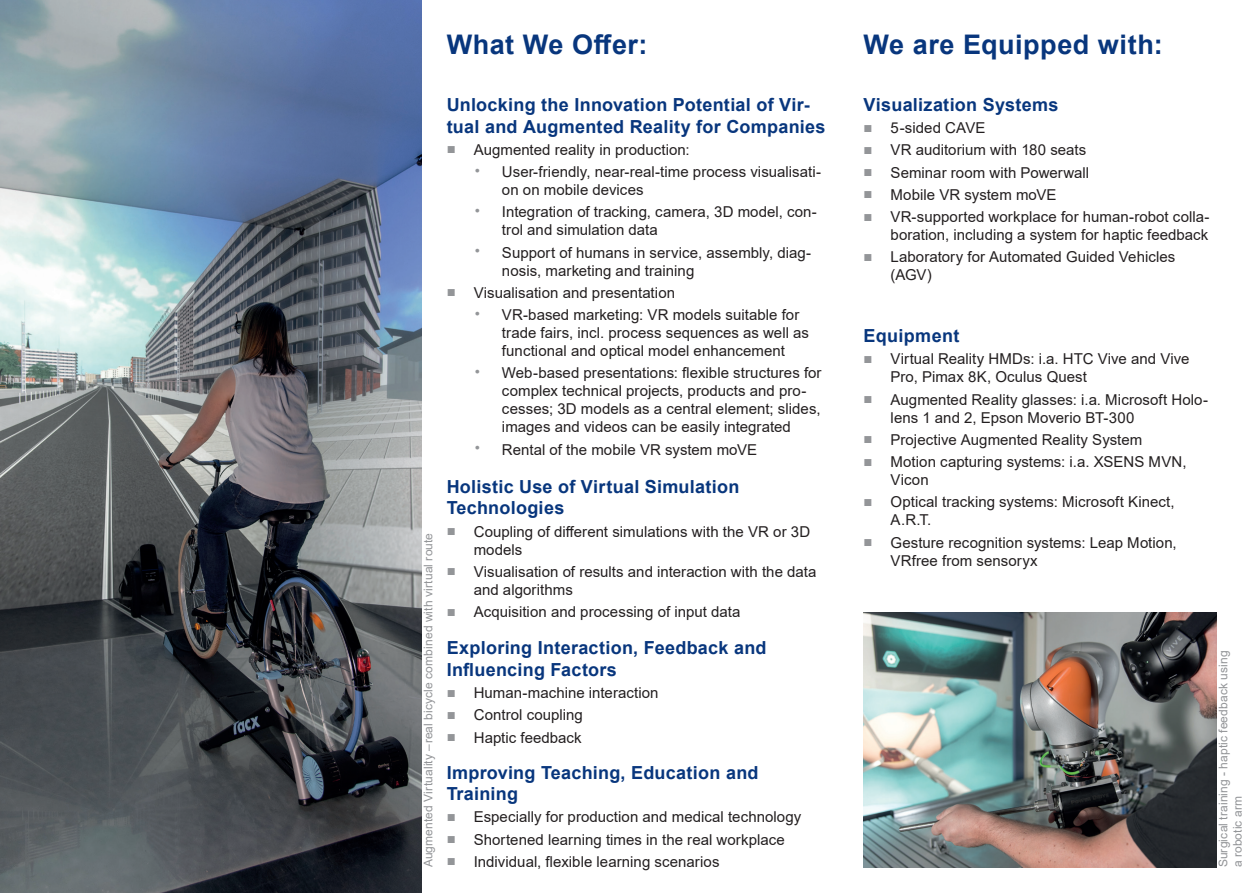
<style>
.page{position:relative;width:1255px;height:893px;background:#fff}
.page>*{position:absolute;margin:0;border:0;box-sizing:border-box;transform-origin:0 0}
.t1{font:700 27px "Arial";letter-spacing:.02em;color:#08367d}
.t2{font:700 18px/21.6px "Arial";letter-spacing:.015em;color:#08367d}
.t3{font:15px/18px "Arial";letter-spacing:.005em;color:#231f20}
.t4{font:12px/14.2px "Arial";letter-spacing:.01em;color:#939598}
.s1{color:#939598}
</style>
<div class="page">
<img style="left:0;top:0;width:421px;height:893px">
<img style="left:863px;top:612px;width:353px;height:255px">
<h1 class="t1" style="left:446px;top:25px;width:202px">What We Offer:</h1>
<h1 class="t1" style="left:863px;top:25px;width:300px">We are Equipped with:</h1>
<p class="t4" style="left:421px;top:867px;width:336px;rotate:-90deg">Augmented Virtuality –real bicycle combined with virtual route</p>
<p class="t2" style="left:446px;top:94px;width:380px">Unlocking the Innovation Potential of Vir&shy;tual and Augmented Reality for Companies</p>
<p class="t3" style="left:446px;top:140px;width:244px"><span class="s1">■</span> Augmented reality in production:</p>
<p class="t3" style="left:502px;top:163px;width:320px;text-indent:-27px"><span class="s1">•</span> User-friendly, near-real-time process visualisati&shy;on on mobile devices</p>
<p class="t3" style="left:502px;top:203px;width:316px;text-indent:-27px"><span class="s1">•</span> Integration of tracking, camera, 3D model, con&shy;trol and simulation data</p>
<p class="t3" style="left:502px;top:243px;width:311px;text-indent:-27px"><span class="s1">•</span> Support of humans in service, assembly, diag&shy;nosis, marketing and training</p>
<p class="t3" style="left:446px;top:283px;width:230px"><span class="s1">■</span> Visualisation and presentation</p>
<p class="t3" style="left:502px;top:306px;width:308px;text-indent:-27px"><span class="s1">•</span> VR-based marketing: VR models suitable for trade fairs, incl. process sequences as well as functional and optical model enhancement</p>
<p class="t3" style="left:502px;top:364px;width:321px;text-indent:-27px"><span class="s1">•</span> Web-based presentations: flexible structures for complex technical projects, products and pro&shy;cesses; 3D models as a central element; slides, images and videos can be easily integrated</p>
<p class="t3" style="left:475px;top:440px;width:284px"><span class="s1">•</span> Rental of the mobile VR system moVE</p>
<p class="t2" style="left:446px;top:476px;width:294px">Holistic Use of Virtual Simulation<br>Technologies</p>
<p class="t3" style="left:473px;top:522px;width:338px;text-indent:-27px"><span class="s1">■</span> Coupling of different simulations with the VR or 3D models</p>
<p class="t3" style="left:473px;top:562px;width:344px;text-indent:-27px"><span class="s1">■</span> Visualisation of results and interaction with the data and algorithms</p>
<p class="t3" style="left:446px;top:603px;width:295px"><span class="s1">■</span> Acquisition and processing of input data</p>
<p class="t2" style="left:446px;top:637px;width:321px">Exploring Interaction, Feedback and<br>Influencing Factors</p>
<p class="t3" style="left:446px;top:684px;width:213px"><span class="s1">■</span> Human-machine interaction</p>
<p class="t3" style="left:446px;top:706px;width:138px"><span class="s1">■</span> Control coupling</p>
<p class="t3" style="left:446px;top:728px;width:136px"><span class="s1">■</span> Haptic feedback</p>
<p class="t2" style="left:446px;top:762px;width:313px">Improving Teaching, Education and<br>Training</p>
<p class="t3" style="left:446px;top:808px;width:356px"><span class="s1">■</span> Especially for production and medical technology</p>
<p class="t3" style="left:446px;top:830px;width:339px"><span class="s1">■</span> Shortened learning times in the real workplace</p>
<p class="t3" style="left:446px;top:852px;width:274px"><span class="s1">■</span> Individual, flexible learning scenarios</p>
<p class="t2" style="left:863px;top:94px;width:196px">Visualization Systems</p>
<p class="t3" style="left:863px;top:119px;width:123px"><span class="s1">■</span> 5-sided CAVE</p>
<p class="t3" style="left:863px;top:141px;width:224px"><span class="s1">■</span> VR auditorium with 180 seats</p>
<p class="t3" style="left:863px;top:163px;width:227px"><span class="s1">■</span> Seminar room with Powerwall</p>
<p class="t3" style="left:863px;top:186px;width:194px"><span class="s1">■</span> Mobile VR system moVE</p>
<p class="t3" style="left:863px;top:208px;width:347px;text-align:right"><span class="s1">■</span> VR-supported workplace for human-robot colla&shy;boration, including a system for haptic feedback</p>
<p class="t3" style="left:890px;top:248px;width:286px;text-indent:-27px"><span class="s1">■</span> Laboratory for Automated Guided Vehicles (AGV)</p>
<p class="t2" style="left:863px;top:325px;width:97px">Equipment</p>
<p class="t3" style="left:890px;top:350px;width:300px;text-indent:-27px"><span class="s1">■</span> Virtual Reality HMDs: i.a. HTC Vive and Vive<br>Pro, Pimax 8K, Oculus Quest</p>
<p class="t3" style="left:890px;top:390px;width:319px;text-indent:-27px"><span class="s1">■</span> Augmented Reality glasses: i.a. Microsoft Holo&shy;lens 1 and 2, Epson Moverio BT-300</p>
<p class="t3" style="left:863px;top:431px;width:280px"><span class="s1">■</span> Projective Augmented Reality System</p>
<p class="t3" style="left:890px;top:453px;width:297px;text-indent:-27px"><span class="s1">■</span> Motion capturing systems: i.a. XSENS MVN,<br>Vicon</p>
<p class="t3" style="left:890px;top:493px;width:285px;text-indent:-27px"><span class="s1">■</span> Optical tracking systems: Microsoft Kinect,<br>A.R.T.</p>
<p class="t3" style="left:890px;top:533px;width:288px;text-indent:-27px"><span class="s1">■</span> Gesture recognition systems: Leap Motion,<br>VRfree from sensoryx</p>
<p class="t4" style="left:1216px;top:867px;width:218px;rotate:-90deg">Surgical training - haptic feedback using a robotic arm</p>
</div>
